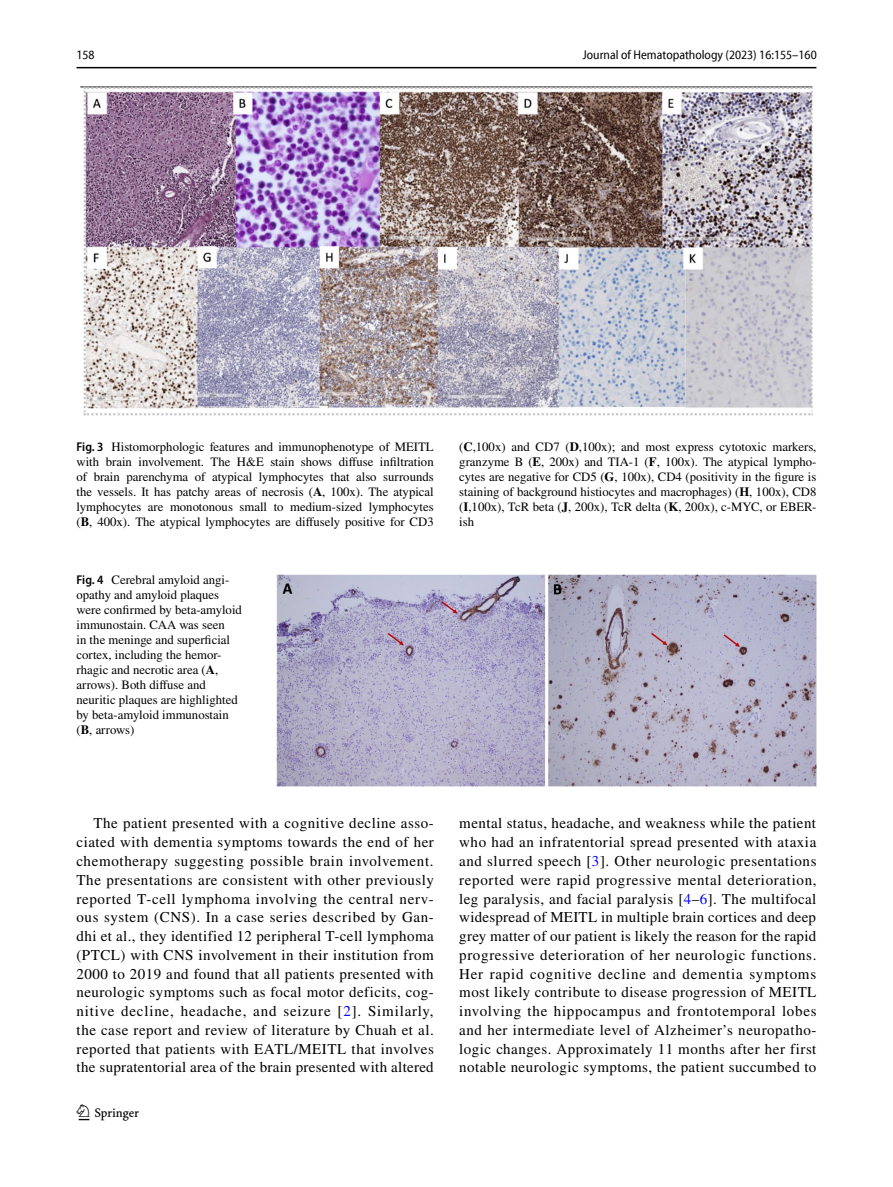
<style>
.page{position:relative;width:893px;height:1187px;background:#fff}
.page>*{position:absolute;margin:0;border:0;box-sizing:border-box;transform-origin:0 0}
.t1{font:22.5px "Springnew Regular 2";color:#000}
.t2{font:15px/18.8px "STIX";letter-spacing:.025em;color:#000;text-align:justify}
.t3{font:12.75px/15px "STIX";color:#000;text-align:justify}
.t4{font:semi-condensed 12.75px "Myriad Pro Unic";color:#000}
.s1{font-family:"Myriad Pro";font-weight:600;font-stretch:semi-condensed}
.s2{font-weight:700}
.s3{color:#00f}
</style>
<div class="page">
<hr style="left:77px;top:67px;width:739px;height:1px;background:#000">
<img style="left:81px;top:87px;width:731px;height:329px">
<img style="left:276px;top:574px;width:540px;height:212px">
<p class="t4" style="left:77px;top:50px;width:20px">158</p>
<p class="t4" style="left:583px;top:50px;width:236px">Journal of Hematopathology (2023) 16:155–160</p>
<p class="t3" style="left:77px;top:440px;width:359px"><span class="s1">Fig. 3</span> Histomorphologic features and immunophenotype of MEITL with brain involvement. The H&amp;E stain shows diffuse infiltration of brain parenchyma of atypical lymphocytes that also surrounds the vessels. It has patchy areas of necrosis (<span class="s2">A</span>, 100x). The atypical lymphocytes are monotonous small to medium-sized lymphocytes (<span class="s2">B</span>, 400x). The atypical lymphocytes are diffusely positive for CD3</p>
<p class="t3" style="left:459px;top:440px;width:359px">(<span class="s2">C</span>,100x) and CD7 (<span class="s2">D</span>,100x); and most express cytotoxic markers, granzyme B (<span class="s2">E</span>, 200x) and TIA-1 (<span class="s2">F</span>, 100x). The atypical lympho&shy;cytes are negative for CD5 (<span class="s2">G</span>, 100x), CD4 (positivity in the figure is staining of background histiocytes and macrophages) (<span class="s2">H</span>, 100x), CD8 (<span class="s2">I</span>,100x), TcR beta (<span class="s2">J</span>, 200x), TcR delta (<span class="s2">K</span>, 200x), c-MYC, or EBER&shy;ish</p>
<p class="t3" style="left:77px;top:573px;width:167px;text-align:left"><span class="s1">Fig. 4</span> Cerebral amyloid angi&shy;opathy and amyloid plaques were confirmed by beta-amyloid immunostain. CAA was seen<br>in the meninge and superficial cortex, including the hemor&shy;rhagic and necrotic area (<span class="s2">A</span>, arrows). Both diffuse and neuritic plaques are highlighted by beta-amyloid immunostain (<span class="s2">B</span>, arrows)</p>
<p class="t2" style="left:77px;top:815px;width:359px;text-indent:17px">The patient presented with a cognitive decline asso&shy;ciated with dementia symptoms towards the end of her chemotherapy suggesting possible brain involvement.<br>The presentations are consistent with other previously reported T-cell lymphoma involving the central nerv&shy;ous system (CNS). In a case series described by Gan&shy;dhi et al., they identified 12 peripheral T-cell lymphoma (PTCL) with CNS involvement in their institution from 2000 to 2019 and found that all patients presented with neurologic symptoms such as focal motor deficits, cog&shy;nitive decline, headache, and seizure [<span class="s3">2</span>]. Similarly, the case report and review of literature by Chuah et al. reported that patients with EATL/MEITL that involves the supratentorial area of the brain presented with altered</p>
<p class="t2" style="left:459px;top:815px;width:359px">mental status, headache, and weakness while the patient who had an infratentorial spread presented with ataxia and slurred speech [<span class="s3">3</span>]. Other neurologic presentations reported were rapid progressive mental deterioration, leg paralysis, and facial paralysis [<span class="s3">4</span>–<span class="s3">6</span>]. The multifocal widespread of MEITL in multiple brain cortices and deep grey matter of our patient is likely the reason for the rapid progressive deterioration of her neurologic functions.<br>Her rapid cognitive decline and dementia symptoms most likely contribute to disease progression of MEITL involving the hippocampus and frontotemporal lobes and her intermediate level of Alzheimer’s neuropatho&shy;logic changes. Approximately 11 months after her first notable neurologic symptoms, the patient succumbed to</p>
<h1 class="t1" style="left:79px;top:1104px;width:62px">1 3</h1>
</div>
